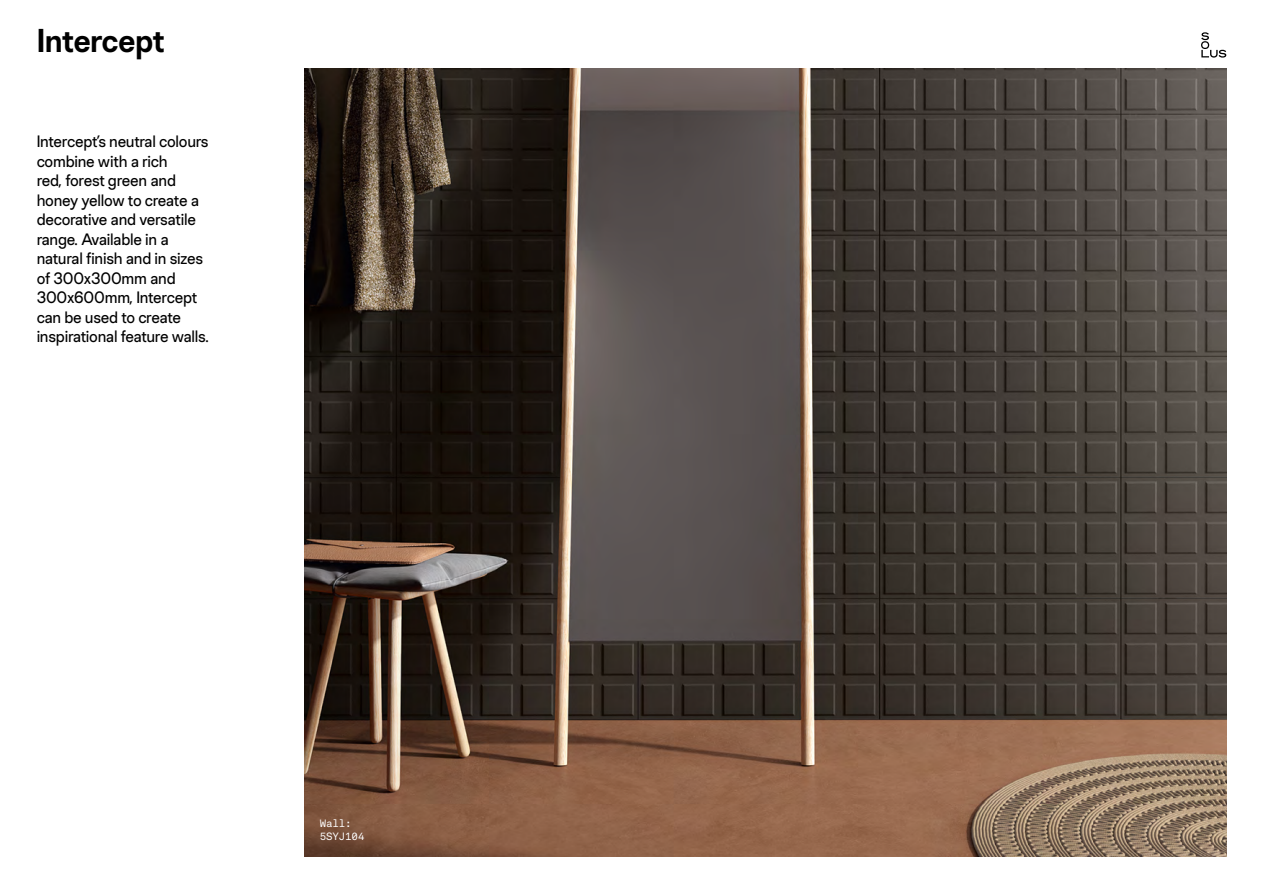
<style>
.page{position:relative;width:1263px;height:893px;background:#fff}
.page>*{position:absolute;margin:0;border:0;box-sizing:border-box;transform-origin:0 0}
.t1{font:600 33px "Chromatic Pro Grotesque";letter-spacing:-.02em;color:#000}
.t2{font:16.5px/19.5px "Chromatic Pro Grotesque";letter-spacing:-.015em;color:#000}
.t3{font:10.5px/13.5px "Akkurat Mono LL";letter-spacing:-.015em;color:#fff}
</style>
<div class="page">
<img style="left:305px;top:69px;width:921px;height:787px">
<svg style="left:1201px;top:32px;width:25px;height:26px"></svg>
<h1 class="t1" style="left:37px;top:20px;width:129px">Intercept</h1>
<p class="t2" style="left:37px;top:131px;width:174px">Intercept’s neutral colours combine with a rich<br>red, forest green and honey yellow to create a decorative and versatile range. Available in a natural finish and in sizes of 300x300mm and<br>300x600mm, Intercept can be used to create inspirational feature walls.</p>
<p class="t3" style="left:320px;top:816px;width:46px">Wall:<br>5SYJ104</p>
</div>
